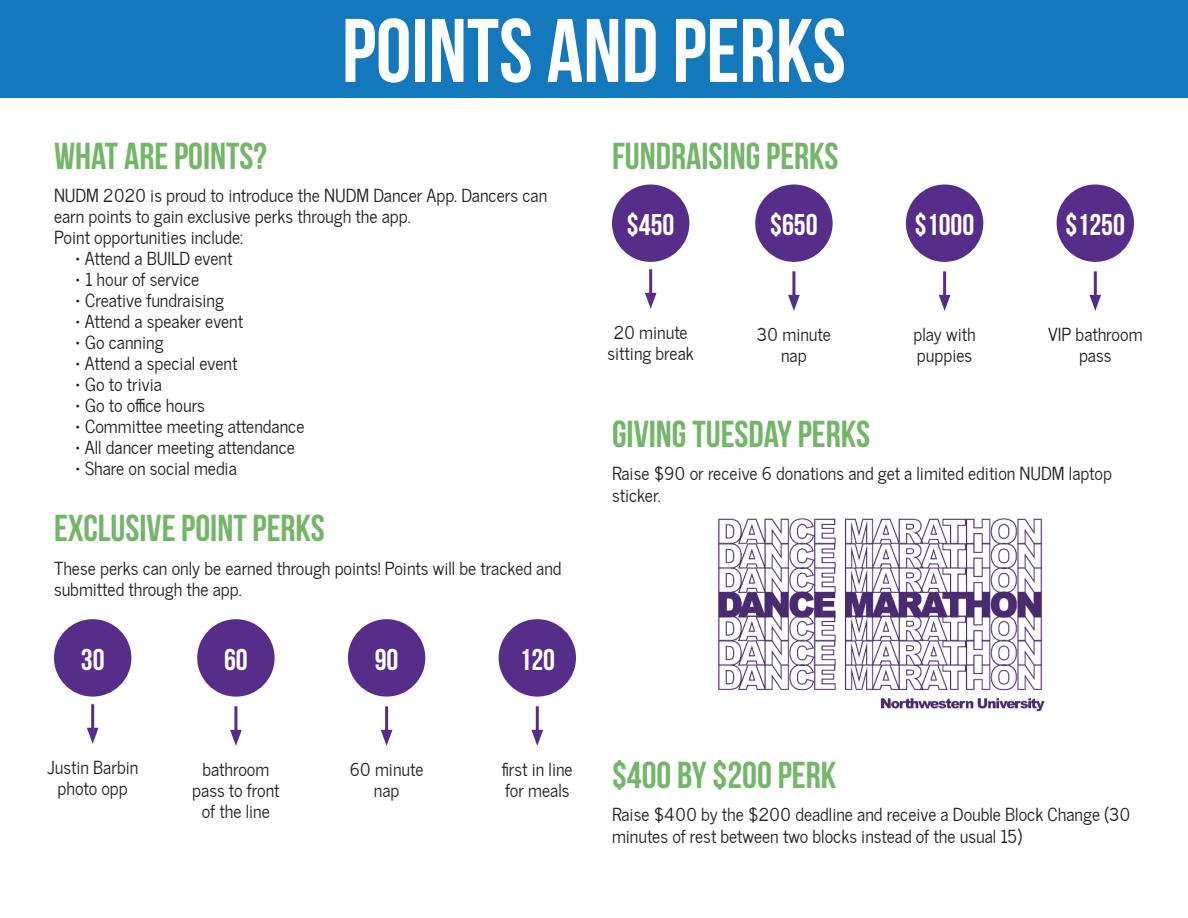
<style>
.page{position:relative;width:1188px;height:918px;background:#fff}
.page>*{position:absolute;margin:0;border:0;box-sizing:border-box;transform-origin:0 0}
.t1{font:90px "Bebas Neue";color:#fff}
.t2{font:37.5px "Bebas Neue";color:#73b668}
.t3{font:30px "Bebas Neue";color:#fff}
.t4{font:18px/21px "News Cycle";color:#231f20}
</style>
<div class="page">
<div style="left:0;top:0;width:1188px;height:98px;background:#1378bc"></div>
<img style="left:718px;top:518px;width:327px;height:194px">
<div style="left:612px;top:185px;width:77px;height:77px;background:#572d8a;border-radius:50%"></div>
<div style="left:755px;top:185px;width:78px;height:77px;background:#572d8a;border-radius:50%"></div>
<div style="left:906px;top:185px;width:77px;height:77px;background:#572d8a;border-radius:50%"></div>
<div style="left:1057px;top:185px;width:77px;height:77px;background:#572d8a;border-radius:50%"></div>
<div style="left:54px;top:619px;width:77px;height:78px;background:#572d8a;border-radius:50%"></div>
<div style="left:197px;top:619px;width:78px;height:78px;background:#572d8a;border-radius:50%"></div>
<div style="left:348px;top:619px;width:77px;height:78px;background:#572d8a;border-radius:50%"></div>
<div style="left:499px;top:619px;width:77px;height:78px;background:#572d8a;border-radius:50%"></div>
<hr style="left:91px;top:704px;width:3px;height:29px;background:#572d8a">
<svg style="left:87px;top:728px;width:12px;height:16px"></svg>
<hr style="left:234px;top:706px;width:3px;height:30px;background:#572d8a">
<svg style="left:230px;top:730px;width:12px;height:16px"></svg>
<hr style="left:385px;top:706px;width:3px;height:30px;background:#572d8a">
<svg style="left:381px;top:730px;width:11px;height:16px"></svg>
<hr style="left:536px;top:706px;width:3px;height:30px;background:#572d8a">
<svg style="left:531px;top:730px;width:12px;height:16px"></svg>
<hr style="left:649px;top:269px;width:3px;height:29px;background:#572d8a">
<svg style="left:645px;top:293px;width:12px;height:16px"></svg>
<hr style="left:792px;top:271px;width:3px;height:30px;background:#572d8a">
<svg style="left:788px;top:295px;width:12px;height:16px"></svg>
<hr style="left:943px;top:271px;width:3px;height:30px;background:#572d8a">
<svg style="left:939px;top:295px;width:11px;height:16px"></svg>
<hr style="left:1094px;top:271px;width:3px;height:30px;background:#572d8a">
<svg style="left:1089px;top:295px;width:12px;height:16px"></svg>
<p class="t1" style="left:342px;top:1px;width:506px">POINTS AND PERKS</p>
<p class="t2" style="left:54px;top:135px;width:215px">WHAT ARE POINTS?</p>
<p class="t4" style="left:54px;top:183px;width:495px">NUDM 2020 is proud to introduce the NUDM Dancer App. Dancers can earn points to gain exclusive perks through the app.</p>
<p class="t4" style="left:54px;top:225px;width:191px">Point opportunities include:</p>
<p class="t4" style="left:75px;top:246px;width:159px">• Attend a BUILD event</p>
<p class="t4" style="left:75px;top:267px;width:126px">• 1 hour of service</p>
<p class="t4" style="left:75px;top:288px;width:151px">• Creative fundraising</p>
<p class="t4" style="left:75px;top:309px;width:170px">• Attend a speaker event</p>
<p class="t4" style="left:75px;top:330px;width:90px">• Go canning</p>
<p class="t4" style="left:75px;top:351px;width:164px">• Attend a special event</p>
<p class="t4" style="left:75px;top:372px;width:89px">• Go to trivia</p>
<p class="t4" style="left:75px;top:393px;width:132px">• Go to office hours</p>
<p class="t4" style="left:75px;top:414px;width:231px">• Committee meeting attendance</p>
<p class="t4" style="left:75px;top:435px;width:222px">• All dancer meeting attendance</p>
<p class="t4" style="left:75px;top:456px;width:163px">• Share on social media</p>
<p class="t2" style="left:54px;top:508px;width:272px">EXCLUSIVE POINT PERKS</p>
<p class="t4" style="left:54px;top:555px;width:509px">These perks can only be earned through points! Points will be tracked and submitted through the app.</p>
<p class="t3" style="left:81px;top:643px;width:25px">30</p>
<p class="t3" style="left:224px;top:643px;width:25px">60</p>
<p class="t3" style="left:375px;top:643px;width:25px">90</p>
<p class="t3" style="left:519px;top:643px;width:37px">120</p>
<p class="t4" style="left:47px;top:754px;width:93px">Justin Barbin</p>
<p class="t4" style="left:58px;top:775px;width:72px">photo opp</p>
<p class="t4" style="left:192px;top:756px;width:89px;text-align:center">bathroom pass to front of the line</p>
<p class="t4" style="left:350px;top:756px;width:75px;text-align:center">60 minute nap</p>
<p class="t4" style="left:502px;top:756px;width:72px">first in line</p>
<p class="t4" style="left:505px;top:777px;width:66px">for meals</p>
<p class="t2" style="left:612px;top:135px;width:228px">FUNDRAISING PERKS</p>
<p class="t3" style="left:627px;top:208px;width:49px">$450</p>
<p class="t3" style="left:770px;top:208px;width:49px">$650</p>
<p class="t3" style="left:915px;top:208px;width:61px">$1000</p>
<p class="t3" style="left:1066px;top:208px;width:61px">$1250</p>
<p class="t4" style="left:608px;top:319px;width:88px;text-align:center">20 minute sitting break</p>
<p class="t4" style="left:757px;top:322px;width:75px;text-align:center">30 minute nap</p>
<p class="t4" style="left:914px;top:322px;width:64px">play with puppies</p>
<p class="t4" style="left:1048px;top:322px;width:96px;text-align:center">VIP bathroom pass</p>
<p class="t2" style="left:612px;top:413px;width:260px">GIVING TUESDAY PERKS</p>
<p class="t4" style="left:612px;top:461px;width:502px;line-height:21.6px">Raise $90 or receive 6 donations and get a limited edition NUDM laptop sticker.</p>
<p class="t2" style="left:612px;top:754px;width:226px">$400 BY $200 PERK</p>
<p class="t4" style="left:612px;top:802px;width:520px;line-height:21.6px">Raise $400 by the $200 deadline and receive a Double Block Change (30 minutes of rest between two blocks instead of the usual 15)</p>
</div>
